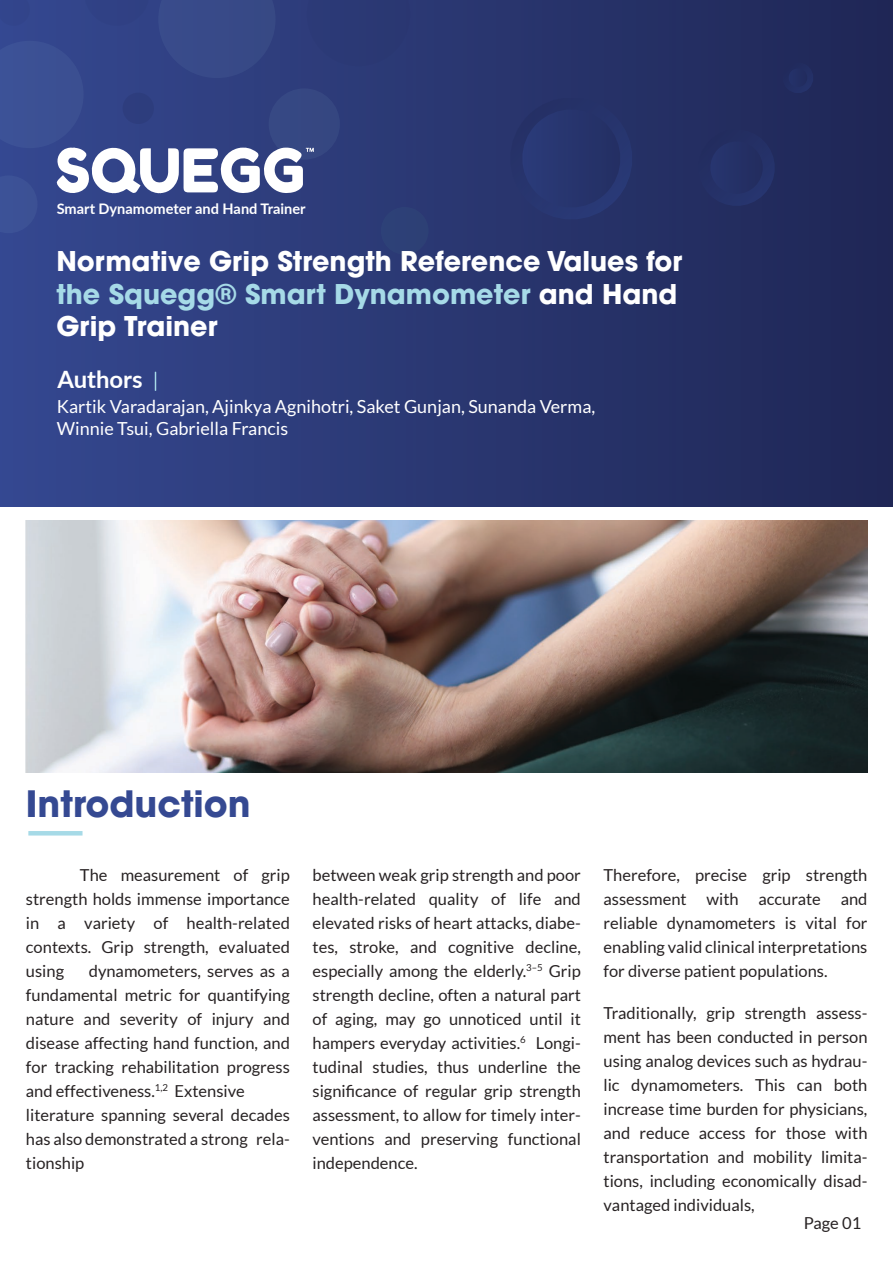
<style>
.page{position:relative;width:893px;height:1263px;background:#fff}
.page>*{position:absolute;margin:0;border:0;box-sizing:border-box;transform-origin:0 0}
.t1{font:700 36px "Avant Garde LT";color:#354992}
.t2{font:700 27px/32.4px "Avant Garde LT";color:#fff}
.t3{font:700 23.85px "Lato";color:#fff}
.t4{font:18px/21.6px "Lato";color:#fff}
.t5{font:16.5px/24px "Lato";color:#272223;text-align:justify}
.t6{font:700 14.55px "Lato";color:#fff}
.s1{color:#a6dae7}
</style>
<div class="page">
<div style="left:0;top:0;width:893px;height:506px;background:linear-gradient(to right,#354890,#1f2655)"></div>
<div style="left:381px;top:207px;width:48px;height:48px;background:#2d4076;border-radius:50%"></div>
<svg style="left:0;top:0;width:410px;height:233px;background:#3f4f8b"></svg>
<hr style="left:28px;top:831px;width:55px;height:4px;background:#a6dae7">
<svg style="left:510px;top:98px;width:122px;height:121px;background:#27346d"></svg>
<svg style="left:698px;top:129px;width:77px;height:77px;background:#242f64"></svg>
<svg style="left:783px;top:62px;width:30px;height:31px"></svg>
<img style="left:26px;top:521px;width:841px;height:252px">
<svg style="left:155px;top:372px;width:1px;height:19px"></svg>
<p class="t6" style="left:57px;top:198px;width:250px">Smart Dynamometer and Hand Trainer</p>
<h2 class="t2" style="left:56px;top:245px;width:627px">Normative Grip Strength Reference Values for <span class="s1">the Squegg® Smart Dynamometer</span> and Hand<br>Grip Trainer</h2>
<h3 class="t3" style="left:57px;top:361px;width:87px">Authors</h3>
<p class="t4" style="left:57px;top:396px;width:540px">Kartik Varadarajan, Ajinkya Agnihotri, Saket Gunjan, Sunanda Verma,<br>Winnie Tsui, Gabriella Francis</p>
<h1 class="t1" style="left:26px;top:781px;width:226px">Introduction</h1>
<p class="t5" style="left:26px;top:863px;width:265px;text-indent:54px">The measurement of grip strength holds immense importance in a variety of health-related contexts. Grip strength, evaluated using</p>
<p class="t5" style="left:26px;top:959px;width:265px;text-align:left;text-indent:63px">dynamometers, serves as a fundamental metric for quantifying nature and severity of injury and disease affecting hand function, and for tracking rehabilitation progress and effectiveness.<sup>1,2</sup> Extensive literature spanning several decades has also demonstrated a strong rela&shy;tionship</p>
<p class="t5" style="left:313px;top:863px;width:270px">between weak grip strength and poor health-related quality of life and elevated risks of heart attacks, diabe&shy;tes, stroke, and cognitive decline, especially among the elderly.<sup>3–5</sup> Grip strength decline, often a natural part of aging, may go unnoticed until it hampers everyday activities.<sup>6</sup> Longi&shy;tudinal studies, thus underline the significance of regular grip strength assessment, to allow for timely inter&shy;ventions and preserving functional independence.</p>
<p class="t5" style="left:603px;top:863px;width:265px">Therefore, precise grip strength assessment with accurate and reliable dynamometers is vital for enabling valid clinical interpretations for diverse patient populations.</p>
<p class="t5" style="left:603px;top:1001px;width:265px">Traditionally, grip strength assess&shy;ment has been conducted in person using analog devices such as hydrau&shy;lic dynamometers. This can both increase time burden for physicians, and reduce access for those with transportation and mobility limita&shy;tions, including economically disad&shy;vantaged individuals,</p>
<p class="t5" style="left:804px;top:1210px;width:59px">Page 01</p>
</div>
